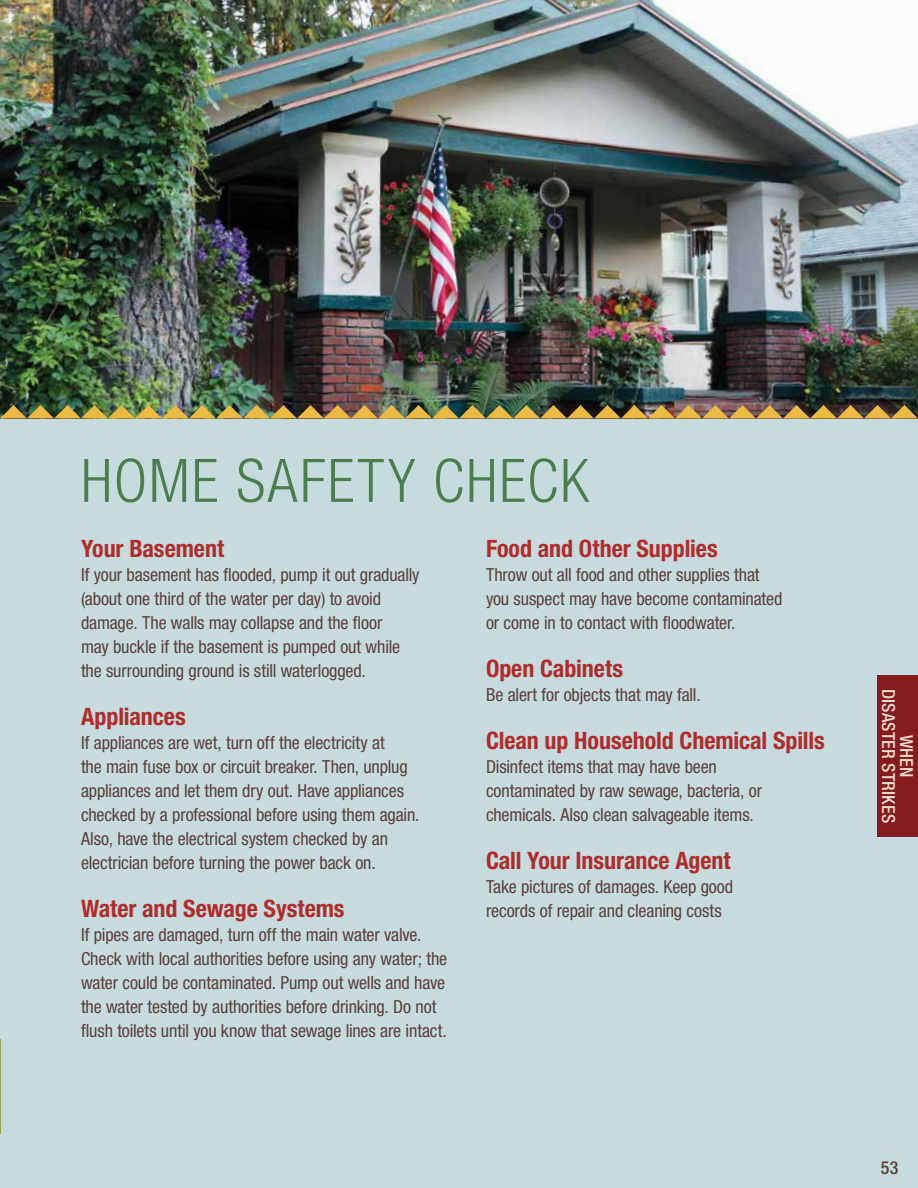
<style>
.page{position:relative;width:918px;height:1188px;background:#c7dbdf}
.page>*{position:absolute;margin:0;border:0;box-sizing:border-box;transform-origin:0 0}
.t1{font:300 condensed 60px "Helvetica Neue LT Std";letter-spacing:.035em;color:#4d7d4e}
.t2{font:700 condensed 24px "Helvetica Neue LT Std";letter-spacing:-.005em;color:#af2c2c}
.t3{font:condensed 18px/24px "Helvetica Neue LT Std";letter-spacing:-.005em;color:#5b403a}
.t4{font:500 condensed 18px/18px "Helvetica Neue LT Std";letter-spacing:.01em;color:#eadbc5;text-align:center}
.t5{font:500 condensed 18px "Helvetica Neue LT Std";color:#5b403a}
</style>
<div class="page">
<img style="left:0;top:0;width:918px;height:405px">
<img style="left:0;top:405px;width:918px;height:13px">
<div style="left:878px;top:675px;width:40px;height:162px;background:#831b20"></div>
<h1 class="t1" style="left:81px;top:446px;width:510px">HOME SAFETY CHECK</h1>
<h2 class="t2" style="left:81px;top:534px;width:145px">Your Basement</h2>
<p class="t3" style="left:81px;top:563px;width:340px">If your basement has flooded, pump it out gradually (about one third of the water per day) to avoid damage. The walls may collapse and the floor<br>may buckle if the basement is pumped out while the surrounding ground is still waterlogged.</p>
<h2 class="t2" style="left:81px;top:702px;width:106px">Appliances</h2>
<p class="t3" style="left:81px;top:731px;width:340px">If appliances are wet, turn off the electricity at<br>the main fuse box or circuit breaker. Then, unplug appliances and let them dry out. Have appliances checked by a professional before using them again.<br>Also, have the electrical system checked by an electrician before turning the power back on.</p>
<h2 class="t2" style="left:81px;top:894px;width:265px">Water and Sewage Systems</h2>
<p class="t3" style="left:81px;top:923px;width:368px">If pipes are damaged, turn off the main water valve.<br>Check with local authorities before using any water; the water could be contaminated. Pump out wells and have the water tested by authorities before drinking. Do not flush toilets until you know that sewage lines are intact.</p>
<h2 class="t2" style="left:486px;top:534px;width:233px">Food and Other Supplies</h2>
<p class="t3" style="left:486px;top:563px;width:298px">Throw out all food and other supplies that you suspect may have become contaminated or come in to contact with floodwater.</p>
<h2 class="t2" style="left:486px;top:654px;width:139px">Open Cabinets</h2>
<p class="t3" style="left:486px;top:683px;width:216px">Be alert for objects that may fall.</p>
<h2 class="t2" style="left:486px;top:726px;width:340px">Clean up Household Chemical Spills</h2>
<p class="t3" style="left:486px;top:755px;width:278px">Disinfect items that may have been contaminated by raw sewage, bacteria, or chemicals. Also clean salvageable items.</p>
<h2 class="t2" style="left:486px;top:846px;width:246px">Call Your Insurance Agent</h2>
<p class="t3" style="left:486px;top:875px;width:249px">Take pictures of damages. Keep good records of repair and cleaning costs</p>
<p class="t4" style="left:916px;top:689px;width:136px;rotate:90deg">WHEN<br>DISASTER STRIKES</p>
<p class="t5" style="left:881px;top:1157px;width:19px">53</p>
</div>
